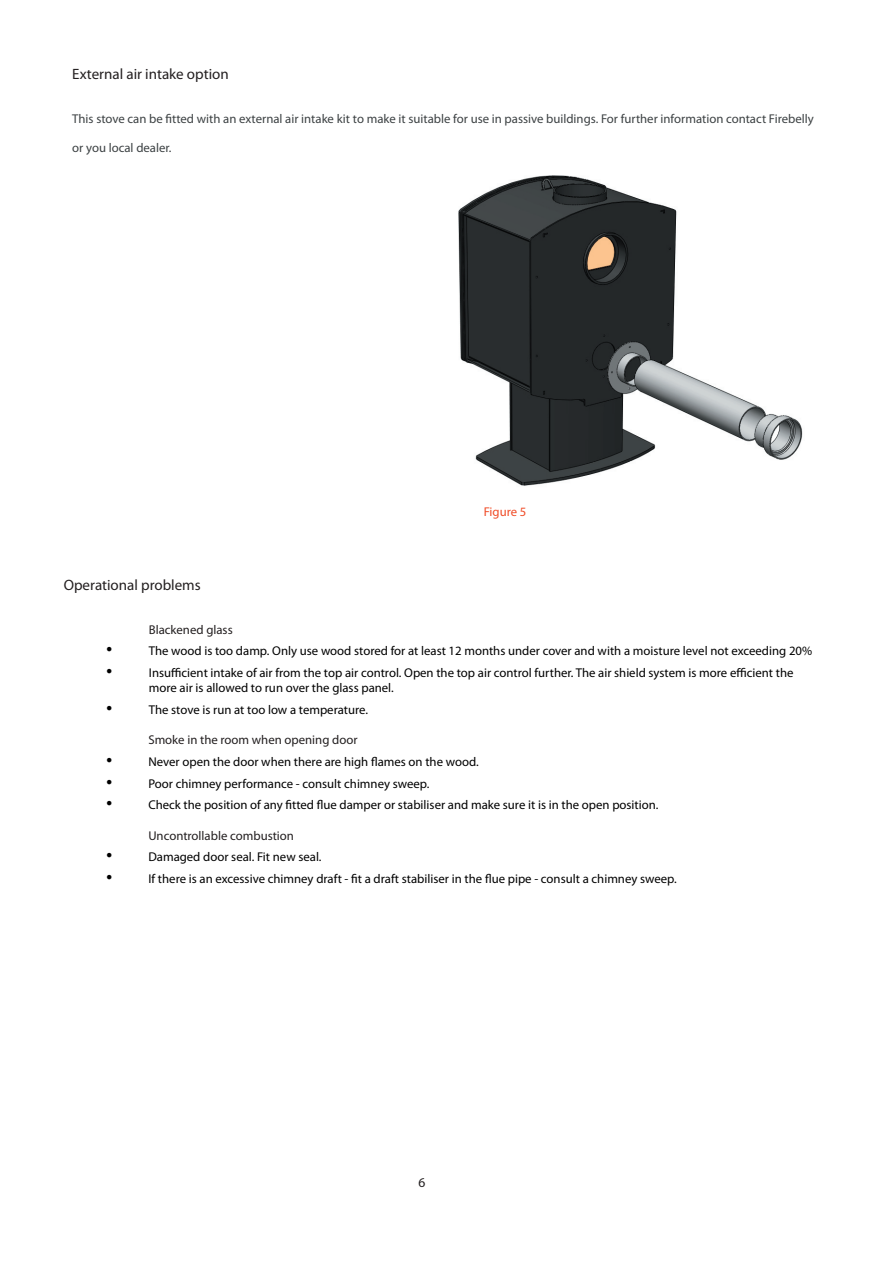
<style>
.page{position:relative;width:893px;height:1263px;background:#fff}
.page>*{position:absolute;margin:0;border:0;box-sizing:border-box;transform-origin:0 0}
.t1{font:15px "Helvetica";color:#231f20}
.t2{font:13.5px "Helvetica";color:#231f20}
.t3{font:12.75px/15.3px "Helvetica";color:#000}
.t4{font:12.75px "Helvetica";color:#3c4143}
.t5{font:700 12.75px "Helvetica";color:#231f20}
.t6{font:12.75px "Helvetica";color:#f04c27}
.s1{font-family:"Times New Roman";font-size:18px}
</style>
<div class="page">
<img style="left:458px;top:175px;width:345px;height:311px">
<p class="t1" style="left:72px;top:66px;width:158px">External air intake option</p>
<p class="t4" style="left:72px;top:112px;width:743px">This stove can be fitted with an external air intake kit to make it suitable for use in passive buildings. For further information contact Firebelly</p>
<p class="t4" style="left:72px;top:141px;width:101px">or you local dealer.</p>
<p class="t6" style="left:484px;top:504px;width:44px">Figure 5</p>
<p class="t1" style="left:64px;top:576px;width:138px">Operational problems</p>
<p class="t5" style="left:149px;top:622px;width:85px">Blackened glass</p>
<p class="t3" style="left:106px;top:643px;width:707px"><span class="s1">•</span> The wood is too damp. Only use wood stored for at least 12 months under cover and with a moisture level not exceeding 20%</p>
<p class="t3" style="left:149px;top:665px;width:646px;text-indent:-43px"><span class="s1">•</span> Insufficient intake of air from the top air control. Open the top air control further. The air shield system is more efficient the more air is allowed to run over the glass panel.</p>
<p class="t3" style="left:106px;top:702px;width:263px"><span class="s1">•</span> The stove is run at too low a temperature.</p>
<p class="t5" style="left:148px;top:733px;width:211px">Smoke in the room when opening door</p>
<p class="t3" style="left:106px;top:754px;width:374px"><span class="s1">•</span> Never open the door when there are high flames on the wood.</p>
<p class="t3" style="left:106px;top:776px;width:325px"><span class="s1">•</span> Poor chimney performance - consult chimney sweep.</p>
<p class="t3" style="left:106px;top:797px;width:554px"><span class="s1">•</span> Check the position of any fitted flue damper or stabiliser and make sure it is in the open position.</p>
<p class="t5" style="left:148px;top:828px;width:147px">Uncontrollable combustion</p>
<p class="t3" style="left:106px;top:850px;width:217px"><span class="s1">•</span> Damaged door seal. Fit new seal.</p>
<p class="t3" style="left:106px;top:871px;width:572px"><span class="s1">•</span> If there is an excessive chimney draft - fit a draft stabiliser in the flue pipe - consult a chimney sweep.</p>
<p class="t2" style="left:418px;top:1175px;width:8px">6</p>
</div>
